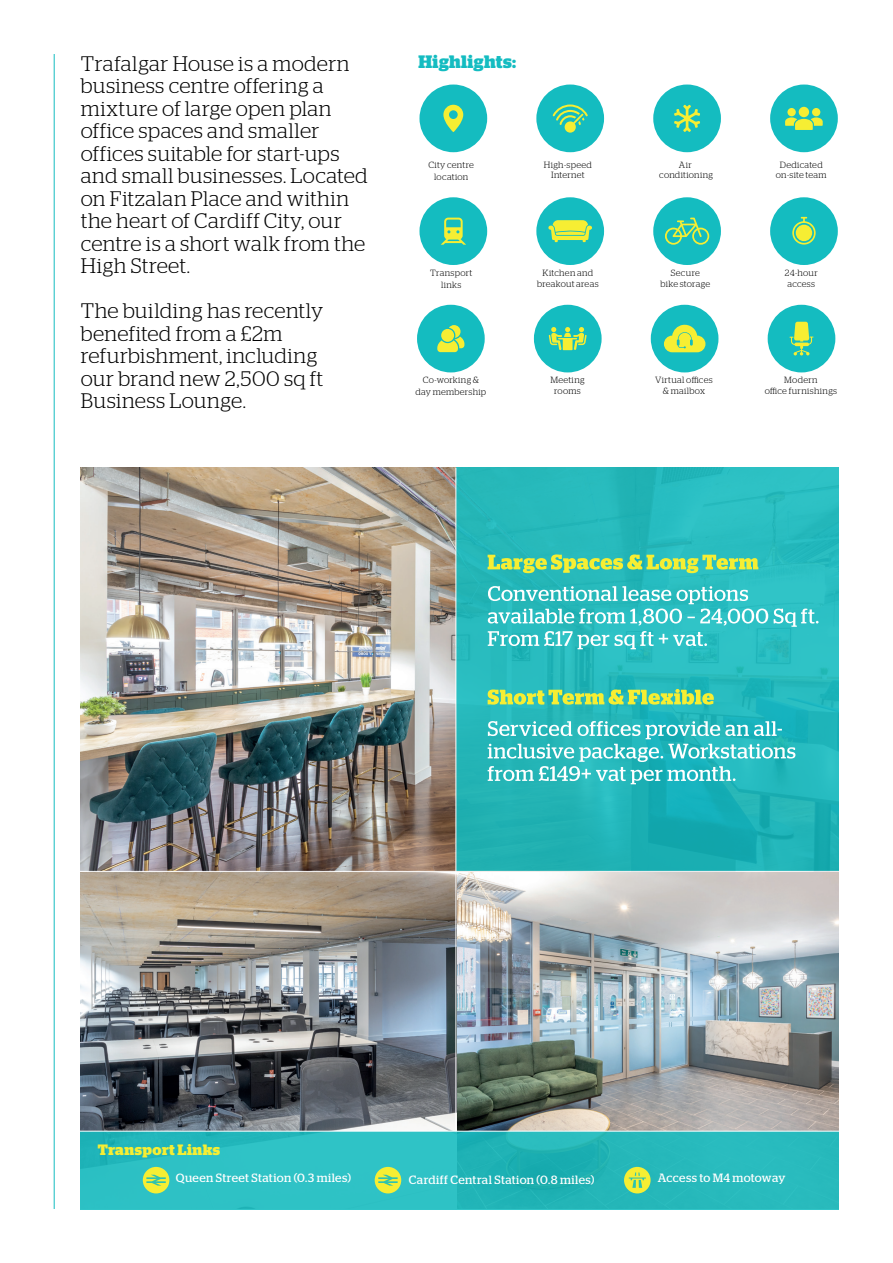
<style>
.page{position:relative;width:893px;height:1263px;background:#fff}
.page>*{position:absolute;margin:0;border:0;box-sizing:border-box;transform-origin:0 0}
.t1{font:300 21px/22.5px "Stag";letter-spacing:.02em;color:#000001}
.t2{font:700 18px "Stag";letter-spacing:.015em;color:#14bcc1}
.t3{font:700 15px "Stag";letter-spacing:.03em;color:#f6ee33}
.t4{font:12px "Stag";letter-spacing:.03em;color:#fff}
.t5{font:300 9px/10.5px "Stag";letter-spacing:.03em;color:#000001;text-align:center}
</style>
<div class="page">
<img style="left:81px;top:468px;width:758px;height:663px">
<svg style="left:456px;top:468px;width:383px;height:403px;background:#24b7ba"></svg>
<svg style="left:81px;top:1132px;width:758px;height:77px;background:#28bbbe"></svg>
<div style="left:419px;top:85px;width:68px;height:67px;background:#14bcc0;border-radius:50%"></div>
<svg style="left:443px;top:105px;width:20px;height:27px"></svg>
<div style="left:536px;top:85px;width:68px;height:67px;background:#14bcc0;border-radius:50%"></div>
<svg style="left:553px;top:105px;width:35px;height:28px"></svg>
<div style="left:653px;top:85px;width:68px;height:67px;background:#14bcc0;border-radius:50%"></div>
<svg style="left:674px;top:105px;width:26px;height:27px"></svg>
<div style="left:770px;top:85px;width:68px;height:67px;background:#14bcc0;border-radius:50%"></div>
<svg style="left:785px;top:107px;width:38px;height:23px"></svg>
<div style="left:419px;top:197px;width:68px;height:68px;background:#14bcc0;border-radius:50%"></div>
<svg style="left:441px;top:218px;width:25px;height:27px"></svg>
<div style="left:536px;top:197px;width:68px;height:68px;background:#14bcc0;border-radius:50%"></div>
<svg style="left:548px;top:220px;width:44px;height:22px"></svg>
<div style="left:653px;top:197px;width:68px;height:68px;background:#14bcc0;border-radius:50%"></div>
<svg style="left:665px;top:218px;width:44px;height:27px"></svg>
<div style="left:770px;top:197px;width:68px;height:68px;background:#14bcc0;border-radius:50%"></div>
<svg style="left:792px;top:217px;width:24px;height:28px"></svg>
<hr style="left:54px;top:54px;width:1px;height:1155px;background:#14bcc1">
<div style="left:417px;top:305px;width:68px;height:67px;background:#14bcc0;border-radius:50%"></div>
<svg style="left:437px;top:325px;width:27px;height:27px"></svg>
<div style="left:534px;top:305px;width:68px;height:67px;background:#14bcc0;border-radius:50%"></div>
<svg style="left:549px;top:327px;width:38px;height:23px"></svg>
<div style="left:651px;top:305px;width:67px;height:67px;background:#14bcc0;border-radius:50%"></div>
<svg style="left:664px;top:324px;width:41px;height:28px"></svg>
<div style="left:768px;top:305px;width:67px;height:67px;background:#14bcc0;border-radius:50%"></div>
<svg style="left:789px;top:321px;width:24px;height:34px"></svg>
<hr style="left:78px;top:871px;width:794px;height:1px;background:#fff">
<hr style="left:455px;top:468px;width:1px;height:663px;background:#fff">
<div style="left:143px;top:1167px;width:26px;height:26px;background:#f6ee33;border-radius:50%"></div>
<svg style="left:146px;top:1175px;width:20px;height:10px"></svg>
<div style="left:375px;top:1167px;width:26px;height:26px;background:#f6ee33;border-radius:50%"></div>
<svg style="left:378px;top:1175px;width:20px;height:10px"></svg>
<div style="left:624px;top:1167px;width:27px;height:26px;background:#f6ee33;border-radius:50%"></div>
<svg style="left:629px;top:1172px;width:17px;height:16px"></svg>
<svg style="left:488px;top:721px;width:307px;height:63px;background:#52c6c9"></svg>
<svg style="left:488px;top:689px;width:226px;height:16px;background:#92d473"></svg>
<svg style="left:488px;top:586px;width:330px;height:63px;background:#52c9cc"></svg>
<svg style="left:488px;top:554px;width:270px;height:19px;background:#7fd081"></svg>
<p class="t1" style="left:81px;top:52px;width:288px">Trafalgar House is a modern business centre offering a mixture of large open plan office spaces and smaller offices suitable for start-ups and small businesses. Located on Fitzalan Place and within the heart of Cardiff City, our centre is a short walk from the<br>High Street.</p>
<p class="t1" style="left:81px;top:299px;width:244px">The building has recently benefited from a £2m refurbishment, including our brand new 2,500 sq ft<br>Business Lounge.</p>
<p class="t2" style="left:418px;top:52px;width:99px">Highlights:</p>
<p class="t5" style="left:429px;top:158px;width:47px;line-height:12px">City centre location</p>
<p class="t5" style="left:544px;top:159px;width:50px">High-speed<br>Internet</p>
<p class="t5" style="left:659px;top:159px;width:55px">Air conditioning</p>
<p class="t5" style="left:776px;top:159px;width:52px">Dedicated on-site team</p>
<p class="t5" style="left:430px;top:267px;width:44px;line-height:12px">Transport links</p>
<p class="t5" style="left:537px;top:267px;width:63px">Kitchen and breakout areas</p>
<p class="t5" style="left:660px;top:267px;width:51px">Secure<br>bike storage</p>
<p class="t5" style="left:785px;top:267px;width:34px;text-align:left">24-hour access</p>
<p class="t5" style="left:415px;top:374px;width:72px;line-height:12px">Co-working &amp; day membership</p>
<p class="t5" style="left:550px;top:375px;width:36px">Meeting rooms</p>
<p class="t5" style="left:655px;top:375px;width:59px">Virtual offices &amp; mailbox</p>
<p class="t5" style="left:765px;top:375px;width:74px">Modern<br>office furnishings</p>
<p class="t3" style="left:98px;top:1141px;width:124px">Transport Links</p>
<p class="t4" style="left:176px;top:1171px;width:177px">Queen Street Station (0.3 miles)</p>
<p class="t4" style="left:409px;top:1172px;width:187px">Cardiff Central Station (0.8 miles)</p>
<p class="t4" style="left:658px;top:1171px;width:129px">Access to M4 motoway</p>
</div>
